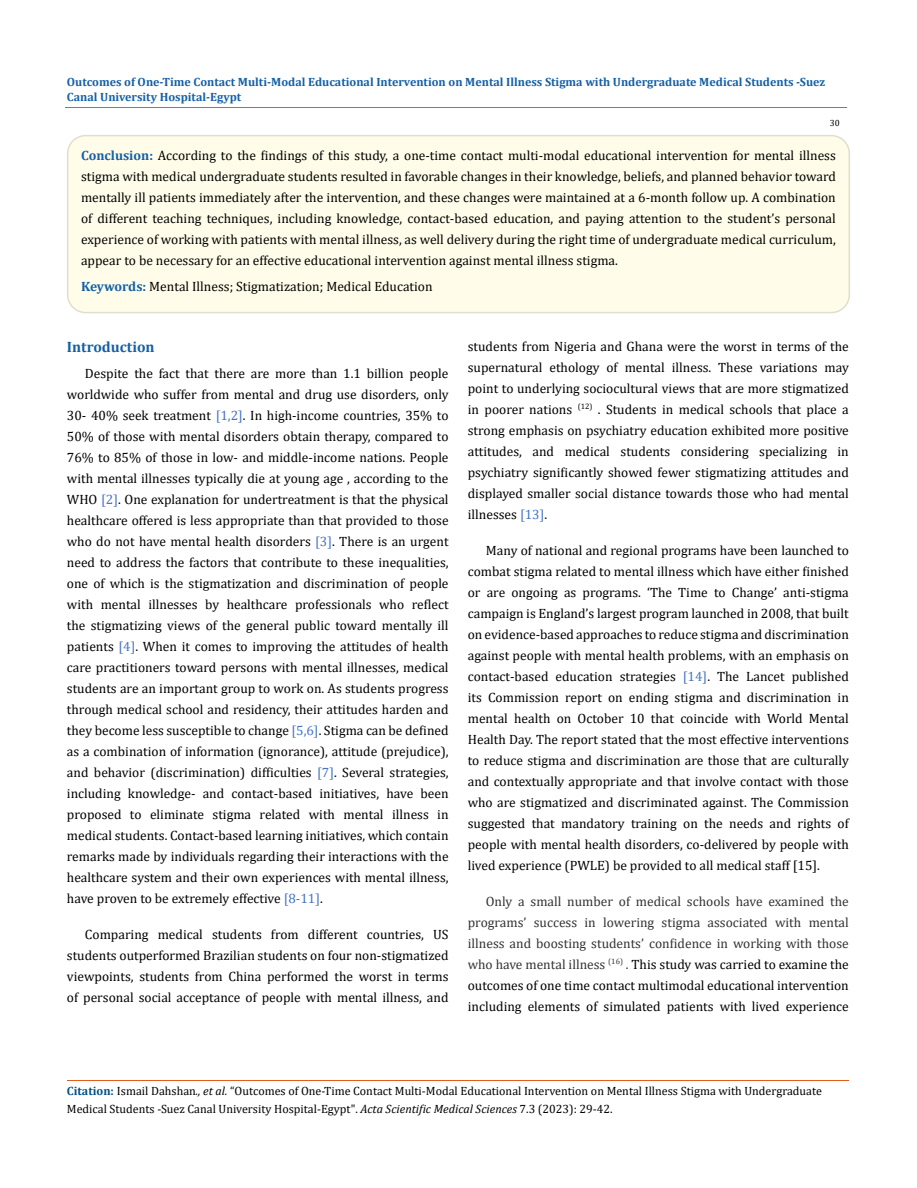
<style>
.page{position:relative;width:917px;height:1188px;background:#fff}
.page>*{position:absolute;margin:0;border:0;box-sizing:border-box;transform-origin:0 0}
.t1{font:700 15px "Cambria";color:#1560a6}
.t2{font:13.5px/21px "Cambria";color:#000;text-align:justify}
.t3{font:13.5px/21px "Cambria";color:#333;text-align:justify}
.t4{font:12px/18px "Cambria";color:#000}
.t5{font:700 12px/15px "Cambria";color:#1560a6}
.t6{font:9px "Cambria";color:#000}
.s1{font-weight:700;color:#1560a6}
.s2{color:#4472c4}
.s3{color:#000}
.s4{font-weight:700;color:#035089}
.s5{font-style:italic}
</style>
<div class="page">
<div style="left:68px;top:136px;width:781px;height:177px;background:#fffde9;border-radius:18px"></div>
<div style="left:67px;top:135px;width:783px;height:178px;border:2px solid #e0dfcd;border-radius:18px"></div>
<hr style="left:65px;top:108px;width:782px;height:1px;background:#e05d1a">
<hr style="left:67px;top:1080px;width:781px;height:1px;background:#e05d1a">
<p class="t5" style="left:67px;top:74px;width:759px">Outcomes of One-Time Contact Multi-Modal Educational Intervention on Mental Illness Stigma with Undergraduate Medical Students -Suez<br>Canal University Hospital-Egypt</p>
<p class="t6" style="left:829px;top:118px;width:11px">30</p>
<p class="t2" style="left:81px;top:145px;width:756px"><span class="s1">Conclusion:</span> According to the findings of this study, a one-time contact multi-modal educational intervention for mental illness stigma with medical undergraduate students resulted in favorable changes in their knowledge, beliefs, and planned behavior toward mentally ill patients immediately after the intervention, and these changes were maintained at a 6-month follow up. A combination of different teaching techniques, including knowledge, contact-based education, and paying attention to the student’s personal experience of working with patients with mental illness, as well delivery during the right time of undergraduate medical curriculum, appear to be necessary for an effective educational intervention against mental illness stigma.</p>
<p class="t2" style="left:81px;top:276px;width:353px"><span class="s1">Keywords:</span> Mental Illness; Stigmatization; Medical Education</p>
<p class="t1" style="left:67px;top:337px;width:89px">Introduction</p>
<p class="t2" style="left:67px;top:363px;width:383px;text-indent:18px">Despite the fact that there are more than 1.1 billion people worldwide who suffer from mental and drug use disorders, only 30- 40% seek treatment <span class="s2">[1,2]</span>. In high-income countries, 35% to 50% of those with mental disorders obtain therapy, compared to 76% to 85% of those in low- and middle-income nations. People with mental illnesses typically die at young age , according to the WHO <span class="s2">[2]</span>. One explanation for undertreatment is that the physical healthcare offered is less appropriate than that provided to those who do not have mental health disorders <span class="s2">[3]</span>. There is an urgent need to address the factors that contribute to these inequalities, one of which is the stigmatization and discrimination of people with mental illnesses by healthcare professionals who reflect the stigmatizing views of the general public toward mentally ill patients <span class="s2">[4]</span>. When it comes to improving the attitudes of health care practitioners toward persons with mental illnesses, medical students are an important group to work on. As students progress through medical school and residency, their attitudes harden and they become less susceptible to change <span class="s2">[5,6]</span>. Stigma can be defined as a combination of information (ignorance), attitude (prejudice), and behavior (discrimination) difficulties <span class="s2">[7]</span>. Several strategies, including knowledge- and contact-based initiatives, have been proposed to eliminate stigma related with mental illness in medical students. Contact-based learning initiatives, which contain remarks made by individuals regarding their interactions with the healthcare system and their own experiences with mental illness, have proven to be extremely effective <span class="s2">[8-11]</span>.</p>
<p class="t2" style="left:67px;top:924px;width:383px;text-indent:18px">Comparing medical students from different countries, US students outperformed Brazilian students on four non-stigmatized viewpoints, students from China performed the worst in terms of personal social acceptance of people with mental illness, and</p>
<p class="t2" style="left:468px;top:336px;width:382px">students from Nigeria and Ghana were the worst in terms of the supernatural ethology of mental illness. These variations may point to underlying sociocultural views that are more stigmatized in poorer nations <sup>(12)</sup> . Students in medical schools that place a strong emphasis on psychiatry education exhibited more positive attitudes, and medical students considering specializing in psychiatry significantly showed fewer stigmatizing attitudes and displayed smaller social distance towards those who had mental illnesses <span class="s2">[13]</span>.</p>
<p class="t2" style="left:468px;top:539px;width:382px;text-indent:18px">Many of national and regional programs have been launched to combat stigma related to mental illness which have either finished or are ongoing as programs. ‘The Time to Change’ anti-stigma campaign is England’s largest program launched in 2008, that built on evidence-based approaches to reduce stigma and discrimination against people with mental health problems, with an emphasis on contact-based education strategies <span class="s2">[14]</span>. The Lancet published its Commission report on ending stigma and discrimination in mental health on October 10 that coincide with World Mental Health Day. The report stated that the most effective interventions to reduce stigma and discrimination are those that are culturally and contextually appropriate and that involve contact with those who are stigmatized and discriminated against. The Commission suggested that mandatory training on the needs and rights of people with mental health disorders, co-delivered by people with lived experience (PWLE) be provided to all medical staff [15].</p>
<p class="t3" style="left:468px;top:891px;width:382px;text-indent:18px">Only a small number of medical schools have examined the programs’ success in lowering stigma associated with mental illness and boosting students’ confidence in working with those who have mental illness <sup>(16)</sup> . <span class="s3">This study was carried to examine the outcomes of one time contact multimodal educational intervention including elements of simulated patients with lived experience</span></p>
<p class="t4" style="left:67px;top:1082px;width:756px"><span class="s4">Citation:</span> Ismail Dahshan<span class="s5">., et al.</span> “Outcomes of One-Time Contact Multi-Modal Educational Intervention on Mental Illness Stigma with Undergraduate<br>Medical Students -Suez Canal University Hospital-Egypt". <span class="s5">Acta Scientific Medical Sciences</span> 7.3 (2023): 29-42.</p>
</div>
